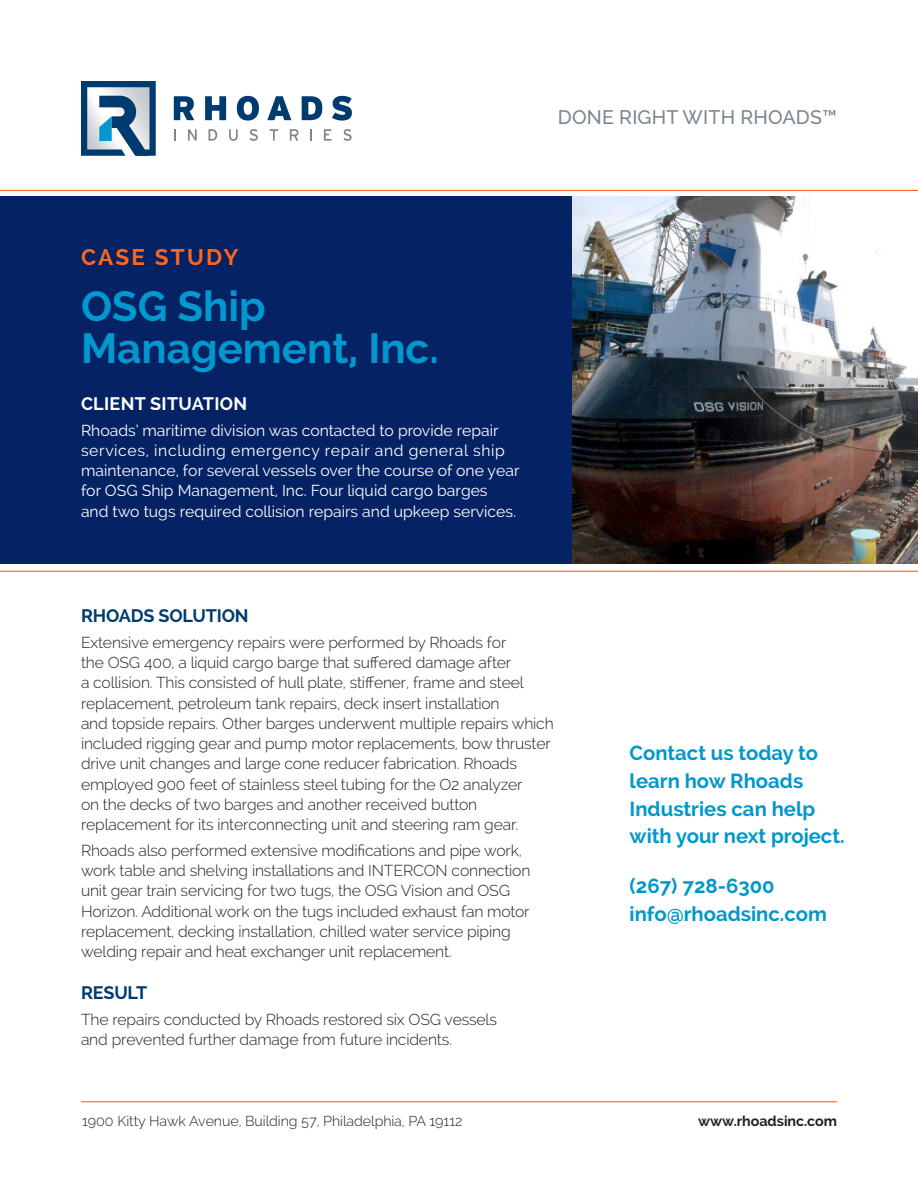
<style>
.page{position:relative;width:918px;height:1188px;background:#fff}
.page>*{position:absolute;margin:0;border:0;box-sizing:border-box;transform-origin:0 0}
.t1{font:700 42px/42px "Raleway";color:#0098ce}
.t2{font:700 22.5px "Raleway";letter-spacing:.095em;color:#ff661c}
.t3{font:700 20.25px/27.8px "Raleway";color:#0097cd}
.t4{font:500 19.5px "Raleway";letter-spacing:.01em;color:#7c858c}
.t5{font:700 18px "Raleway";letter-spacing:-.01em;color:#003b70}
.t6{font:700 18px "Raleway";letter-spacing:.015em;color:#fff}
.t7{font:300 15.75px/20.2px "Raleway";letter-spacing:-.01em;color:#231f20}
.t8{font:15.75px/20.2px "Raleway";color:#fff}
.t9{font:300 14.25px "Raleway";letter-spacing:-.005em;color:#231f20}
.t10{font:700 14.25px "Raleway";letter-spacing:-.005em;color:#231f20}
</style>
<div class="page">
<hr style="left:81px;top:1101px;width:756px;height:1px;background:#ff661c">
<div style="left:0;top:197px;width:918px;height:367px;background:#052265"></div>
<hr style="left:0;top:190px;width:918px;height:1px;background:#ff661c">
<hr style="left:0;top:571px;width:918px;height:1px;background:#ff661c">
<img style="left:572px;top:197px;width:346px;height:367px">
<svg style="left:174px;top:96px;width:20px;height:24px"></svg>
<svg style="left:205px;top:96px;width:21px;height:24px"></svg>
<svg style="left:237px;top:96px;width:22px;height:25px"></svg>
<svg style="left:267px;top:96px;width:24px;height:24px"></svg>
<svg style="left:302px;top:96px;width:20px;height:24px"></svg>
<svg style="left:332px;top:96px;width:20px;height:25px"></svg>
<svg style="left:81px;top:81px;width:75px;height:75px"></svg>
<svg style="left:174px;top:129px;width:2px;height:12px"></svg>
<svg style="left:188px;top:129px;width:9px;height:12px"></svg>
<svg style="left:209px;top:129px;width:8px;height:12px"></svg>
<svg style="left:229px;top:129px;width:9px;height:12px"></svg>
<svg style="left:250px;top:129px;width:8px;height:12px"></svg>
<svg style="left:270px;top:129px;width:8px;height:12px"></svg>
<svg style="left:290px;top:129px;width:9px;height:12px"></svg>
<svg style="left:310px;top:129px;width:2px;height:12px"></svg>
<svg style="left:324px;top:129px;width:7px;height:12px"></svg>
<svg style="left:343px;top:129px;width:9px;height:12px"></svg>
<p class="t4" style="left:558px;top:106px;width:281px">DONE RIGHT WITH RHOADS™</p>
<p class="t2" style="left:81px;top:244px;width:159px">CASE STUDY</p>
<p class="t1" style="left:81px;top:285px;width:359px">OSG Ship<br>Management, Inc.</p>
<p class="t6" style="left:81px;top:393px;width:168px">CLIENT SITUATION</p>
<p class="t8" style="left:81px;top:420px;width:440px">Rhoads’ maritime division was contacted to provide repair services, including emergency repair and general ship maintenance, for several vessels over the course of one year for OSG Ship Management, Inc. Four liquid cargo barges<br>and two tugs required collision repairs and upkeep services.</p>
<p class="t5" style="left:81px;top:606px;width:169px">RHOADS SOLUTION</p>
<p class="t7" style="left:81px;top:632px;width:474px">Extensive emergency repairs were performed by Rhoads for<br>the OSG 400, a liquid cargo barge that suffered damage after<br>a collision. This consisted of hull plate, stiffener, frame and steel replacement, petroleum tank repairs, deck insert installation<br>and topside repairs. Other barges underwent multiple repairs which included rigging gear and pump motor replacements, bow thruster drive unit changes and large cone reducer fabrication. Rhoads employed 900 feet of stainless steel tubing for the O2 analyzer<br>on the decks of two barges and another received button replacement for its interconnecting unit and steering ram gear.</p>
<p class="t7" style="left:81px;top:840px;width:451px">Rhoads also performed extensive modifications and pipe work, work table and shelving installations and INTERCON connection unit gear train servicing for two tugs, the OSG Vision and OSG Horizon. Additional work on the tugs included exhaust fan motor replacement, decking installation, chilled water service piping welding repair and heat exchanger unit replacement.</p>
<p class="t5" style="left:81px;top:982px;width:68px">RESULT</p>
<p class="t7" style="left:81px;top:1009px;width:417px">The repairs conducted by Rhoads restored six OSG vessels and prevented further damage from future incidents.</p>
<p class="t3" style="left:630px;top:739px;width:217px">Contact us today to learn how Rhoads<br>Industries can help with your next project.</p>
<p class="t3" style="left:630px;top:872px;width:199px">(267) 728-6300 info@rhoadsinc.com</p>
<p class="t9" style="left:82px;top:1112px;width:382px">1900 Kitty Hawk Avenue, Building 57, Philadelphia, PA 19112</p>
<p class="t10" style="left:698px;top:1113px;width:140px">www.rhoadsinc.com</p>
</div>
